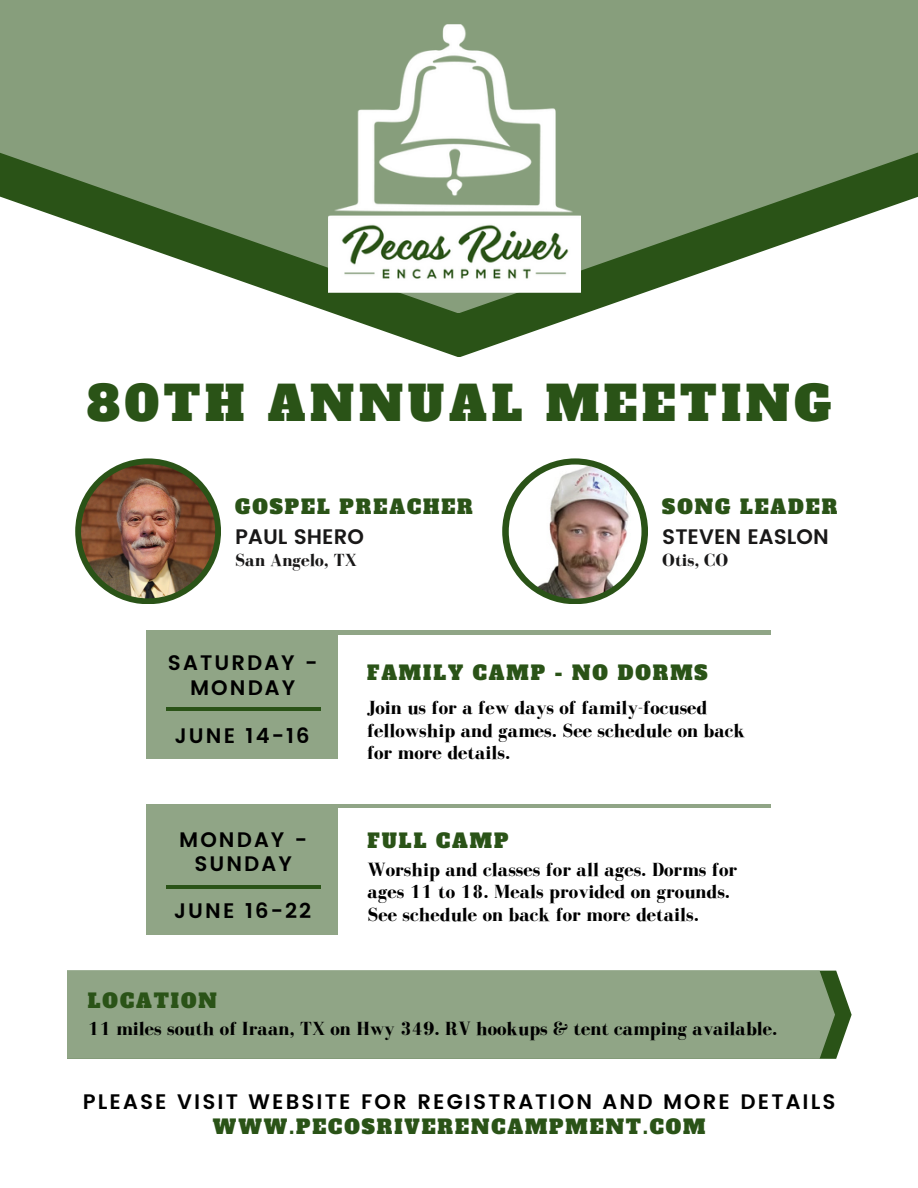
<style>
.page{position:relative;width:918px;height:1188px;background:#fff}
.page>*{position:absolute;margin:0;border:0;box-sizing:border-box;transform-origin:0 0}
.t1{font:46.95px "Alfa Slab One";letter-spacing:.1em;color:#2a5317}
.t2{font:600 21px/24.8px "Poppins";letter-spacing:.1em;color:#000;text-align:center}
.t3{font:600 21px "Poppins";color:#191818}
.t4{font:700 19.5px/22.5px "Bodoni FLF";color:#000}
.t5{font:19.5px "Alfa Slab One";letter-spacing:.1em;color:#2a5317}
.t6{font:700 18px "Bodoni FLF";color:#191818}
</style>
<div class="page">
<svg style="left:332px;top:313px;width:254px;height:44px"></svg>
<svg style="left:0;top:0;width:918px;height:313px;fill:#879e7c"></svg>
<img style="left:329px;top:24px;width:252px;height:268px">
<hr style="left:146px;top:631px;width:625px;height:3px;background:#90a586">
<div style="left:75px;top:458px;width:146px;height:146px;background:#2a5317;border-radius:50%"></div>
<svg style="left:502px;top:458px;width:146px;height:146px;background:#3a6028"></svg>
<img style="left:81px;top:464px;width:134px;height:134px;border-radius:50%">
<div style="left:146px;top:631px;width:192px;height:128px;background:#90a586"></div>
<div style="left:146px;top:806px;width:192px;height:129px;background:#90a586"></div>
<hr style="left:166px;top:707px;width:154px;height:4px;background:#2a5317">
<hr style="left:146px;top:805px;width:625px;height:3px;background:#90a586">
<hr style="left:166px;top:886px;width:155px;height:3px;background:#2a5317">
<svg style="left:835px;top:971px;width:17px;height:88px"></svg>
<div style="left:67px;top:971px;width:768px;height:88px;background:#90a586"></div>
<img style="left:509px;top:465px;width:132px;height:134px;border-radius:50%">
<h2 class="t1" style="left:87px;top:372px;width:746px">80TH ANNUAL MEETING</h2>
<p class="t5" style="left:235px;top:494px;width:239px">GOSPEL PREACHER</p>
<h3 class="t5" style="left:662px;top:494px;width:177px">SONG LEADER</h3>
<h2 class="t3" style="left:235px;top:524px;width:130px">PAUL SHERO</h2>
<p class="t6" style="left:235px;top:550px;width:123px">San Angelo, TX</p>
<h2 class="t3" style="left:662px;top:524px;width:168px">STEVEN EASLON</h2>
<h3 class="t6" style="left:662px;top:550px;width:67px">Otis, CO</h3>
<h3 class="t2" style="left:168px;top:651px;width:151px">SATURDAY -<br>MONDAY</h3>
<h4 class="t2" style="left:175px;top:723px;width:137px">JUNE 14-16</h4>
<p class="t2" style="left:179px;top:827px;width:130px">MONDAY -<br>SUNDAY</p>
<h2 class="t2" style="left:174px;top:899px;width:139px">JUNE 16-22</h2>
<h3 class="t5" style="left:367px;top:659px;width:342px">FAMILY CAMP - NO DORMS</h3>
<h2 class="t4" style="left:367px;top:696px;width:380px">Join us for a few days of family-focused fellowship and games. See schedule on back for more details.</h2>
<p class="t5" style="left:368px;top:828px;width:142px">FULL CAMP</p>
<h2 class="t4" style="left:368px;top:858px;width:371px">Worship and classes for all ages. Dorms for ages 11 to 18. Meals provided on grounds.<br>See schedule on back for more details.</h2>
<h1 class="t5" style="left:88px;top:988px;width:130px">LOCATION</h1>
<p class="t4" style="left:88px;top:1017px;width:691px">11 miles south of Iraan, TX on Hwy 349. RV hookups &amp; tent camping available.</p>
<p class="t2" style="left:83px;top:1089px;width:754px">PLEASE VISIT WEBSITE FOR REGISTRATION AND MORE DETAILS</p>
<p class="t5" style="left:213px;top:1113px;width:494px">WWW.PECOSRIVERENCAMPMENT.COM</p>
</div>
